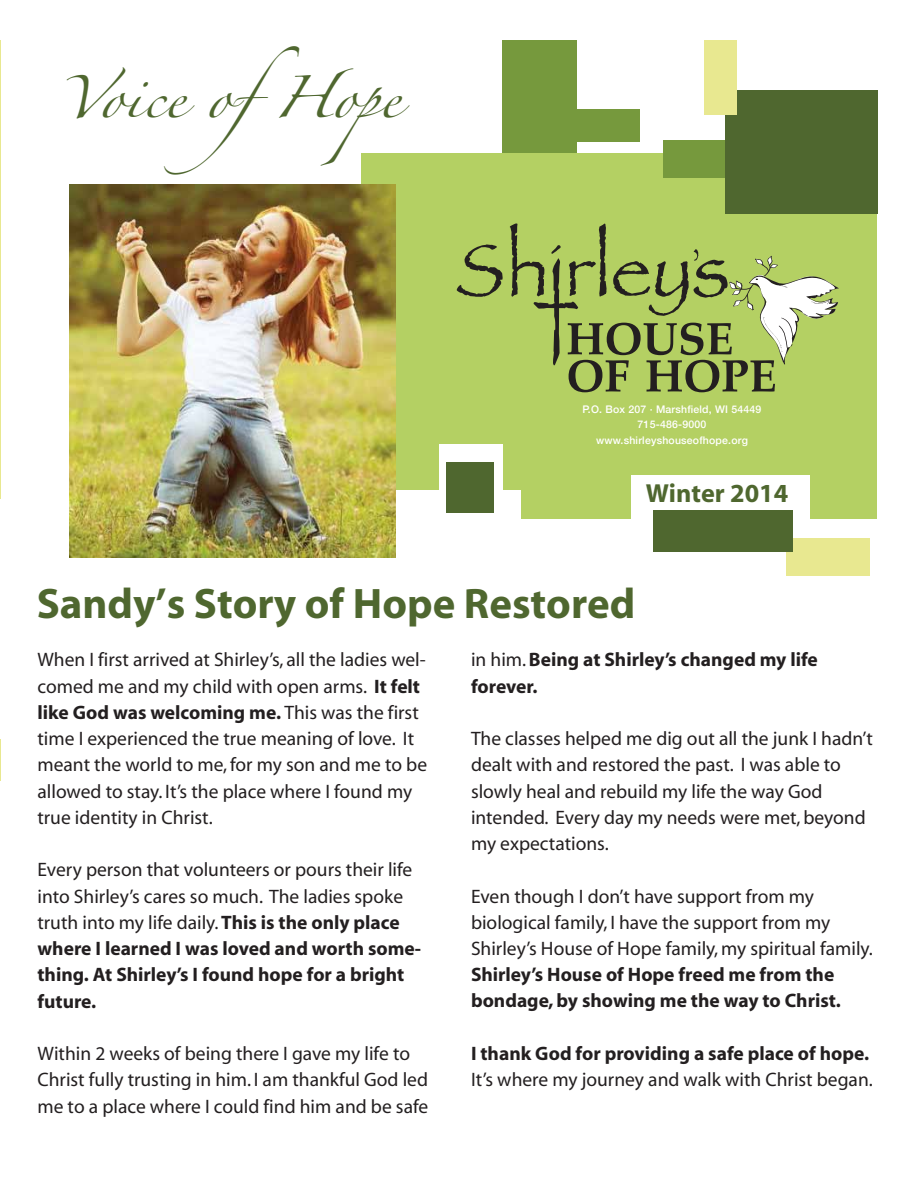
<style>
.page{position:relative;width:918px;height:1188px;background:#fff}
.page>*{position:absolute;margin:0;border:0;box-sizing:border-box;transform-origin:0 0}
.t1{font:700 42.9px "Myriad";color:#4f672f}
.t2{font:38.1px "Zapfino";color:#4f672f;scale:1.07 1}
.t3{font:700 26.25px "Myriad";color:#4f672f}
.t4{font:19.5px/26.2px "Myriad";color:#231f20}
.t5{font:700 19.5px/26.2px "Myriad";color:#231f20}
.t6{font:500 10.5px/15px "Helvetica Neue";letter-spacing:.02em;color:#fff;text-align:center}
.s1{font-weight:700}
.s2{font-weight:400}
</style>
<div class="page">
<div style="left:362px;top:153px;width:516px;height:366px;background:#b4d063"></div>
<div style="left:663px;top:140px;width:73px;height:37px;background:#76993d"></div>
<div style="left:725px;top:90px;width:153px;height:124px;background:#4f672f"></div>
<div style="left:502px;top:40px;width:76px;height:113px;background:#76993d"></div>
<div style="left:518px;top:109px;width:122px;height:33px;background:#76993d"></div>
<div style="left:704px;top:40px;width:33px;height:76px;background:#e8e890"></div>
<div style="left:439px;top:444px;width:63px;height:87px;background:#fff"></div>
<div style="left:326px;top:490px;width:195px;height:122px;background:#fff"></div>
<div style="left:446px;top:462px;width:48px;height:51px;background:#4f672f"></div>
<div style="left:632px;top:475px;width:178px;height:73px;background:#fff"></div>
<div style="left:786px;top:538px;width:84px;height:38px;background:#e8e890"></div>
<div style="left:653px;top:510px;width:140px;height:42px;background:#4f672f"></div>
<svg style="left:457px;top:244px;width:46px;height:53px"></svg>
<svg style="left:510px;top:224px;width:329px;height:168px"></svg>
<img style="left:70px;top:185px;width:325px;height:372px">
<p class="t2" style="left:60px;top:82px;width:345px">Voice ofHope</p>
<p class="t6" style="left:582px;top:402px;width:180px">P.O. Box 207 · Marshfield, WI 54449<br>715-486-9000 www.shirleyshouseofhope.org</p>
<p class="t3" style="left:646px;top:480px;width:144px">Winter 2014</p>
<p class="t1" style="left:37px;top:582px;width:600px">Sandy’s Story of Hope Restored</p>
<p class="t4" style="left:38px;top:648px;width:391px">When I first arrived at Shirley’s, all the ladies wel&shy;comed me and my child with open arms. <span class="s1">It felt like God was welcoming me.</span> This was the first time I experienced the true meaning of love. It meant the world to me, for my son and me to be allowed to stay. It’s the place where I found my true identity in Christ.</p>
<p class="t4" style="left:38px;top:858px;width:385px">Every person that volunteers or pours their life into Shirley’s cares so much. The ladies spoke truth into my life daily. <span class="s1">This is the only place where I learned I was loved and worth some&shy;thing. At Shirley’s I found hope for a bright future.</span></p>
<p class="t4" style="left:38px;top:1041px;width:392px">Within 2 weeks of being there I gave my life to<br>Christ fully trusting in him. I am thankful God led me to a place where I could find him and be safe</p>
<p class="t5" style="left:471px;top:647px;width:348px"><span class="s2">in him.</span> Being at Shirley’s changed my life forever.</p>
<p class="t4" style="left:471px;top:726px;width:403px">The classes helped me dig out all the junk I hadn’t dealt with and restored the past. I was able to slowly heal and rebuild my life the way God intended. Every day my needs were met, beyond my expectations.</p>
<p class="t4" style="left:471px;top:884px;width:403px">Even though I don’t have support from my biological family, I have the support from my Shirley’s House of Hope family, my spiritual family.<br><span class="s1">Shirley’s House of Hope freed me from the bondage, by showing me the way to Christ.</span></p>
<p class="t4" style="left:471px;top:1041px;width:403px"><span class="s1">I thank God for providing a safe place of hope.<br></span>It’s where my journey and walk with Christ began.</p>
</div>
